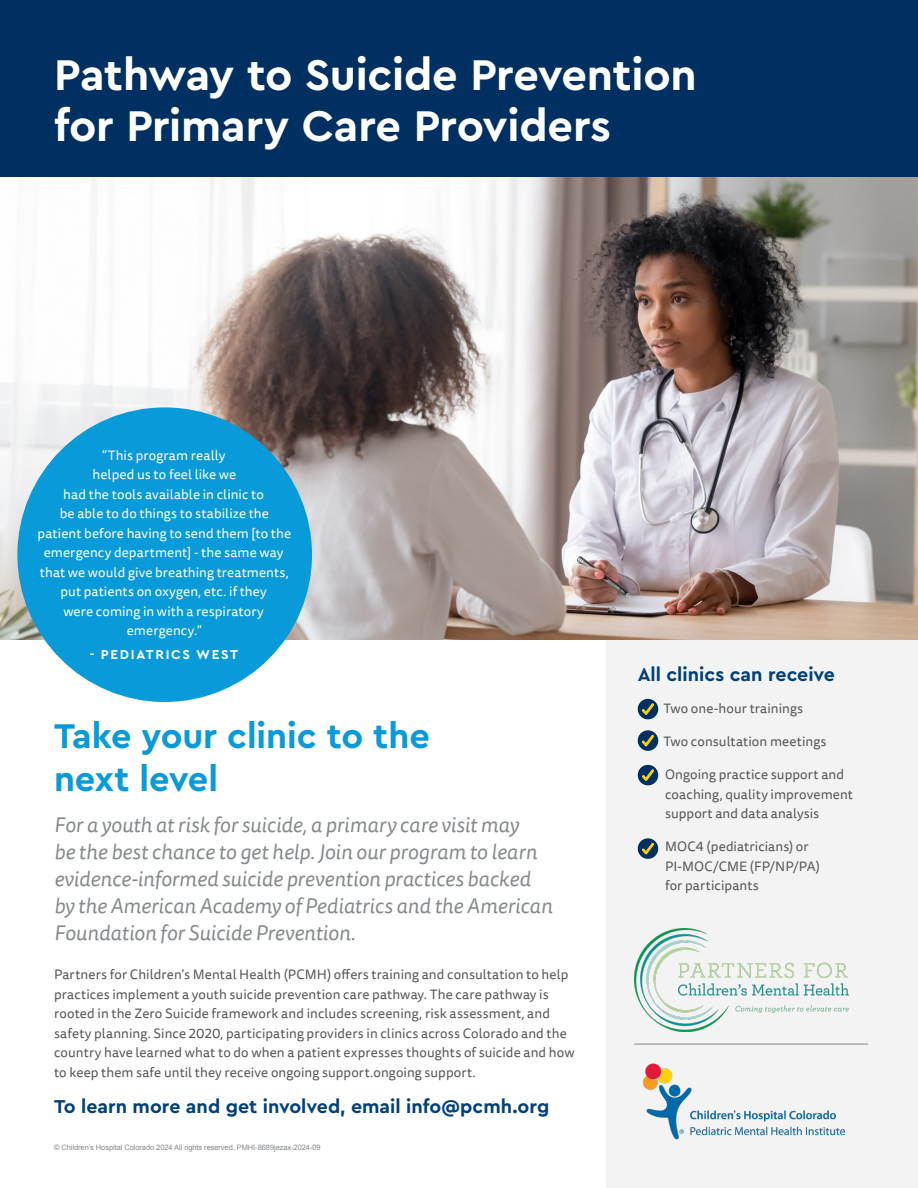
<style>
.page{position:relative;width:918px;height:1188px;background:#fff}
.page>*{position:absolute;margin:0;border:0;box-sizing:border-box;transform-origin:0 0}
.Large_Header{font:700 45px/51px "Cera PRO";letter-spacing:-.005em;color:#fff}
.Medium_Header{font:700 36px/43.2px "Cera PRO";letter-spacing:-.005em;color:#089ad9}
.Overview_Copy{font:italic 21px/27px "Tisa Sans OT";letter-spacing:-.005em;color:#868a8e}
.Second_Level_Header_-_Dark_Blue{font:700 19.5px "Cera PRO";color:#00407b}
.Body_Copy_-_Preferred{font:13.5px/19.5px "Tisa Sans OT";letter-spacing:.005em;color:#57585a}
.Body_Copy_-_Preferred-2{font:13.5px/19.5px "Tisa Sans OT";letter-spacing:.01em;color:#fff;text-align:center}
.Body_Copy_-_Preferred-3{font:700 13.5px "Cera PRO";letter-spacing:.12em;color:#fff}
.Disclaimer_for_Section_1557{font:7.5px "Arial";letter-spacing:-.01em;color:#868a8e}
</style>
<div class="page">
<div style="left:0;top:0;width:918px;height:177px;background:#003061"></div>
<div style="left:606px;top:594px;width:312px;height:594px;background:#f3f3f3"></div>
<img style="left:0;top:177px;width:918px;height:463px">
<img style="left:634px;top:929px;width:215px;height:102px">
<img style="left:642px;top:1063px;width:203px;height:77px">
<div style="left:638px;top:699px;width:20px;height:20px;background:#003061;border-radius:50%"></div>
<svg style="left:642px;top:703px;width:12px;height:12px"></svg>
<div style="left:638px;top:730px;width:20px;height:21px;background:#003061;border-radius:50%"></div>
<svg style="left:642px;top:735px;width:12px;height:11px"></svg>
<div style="left:638px;top:765px;width:20px;height:20px;background:#003061;border-radius:50%"></div>
<svg style="left:642px;top:769px;width:12px;height:12px"></svg>
<div style="left:638px;top:838px;width:20px;height:21px;background:#003061;border-radius:50%"></div>
<svg style="left:642px;top:843px;width:12px;height:11px"></svg>
<hr style="left:634px;top:1044px;width:234px;height:1px;background:#868a8e">
<div style="left:17px;top:407px;width:295px;height:295px;background:#089ad9;border-radius:50%"></div>
<p class="Large_Header" style="left:54px;top:48px;width:644px">Pathway to Suicide Prevention for Primary Care Providers</p>
<p class="Body_Copy_-_Preferred-2" style="left:38px;top:446px;width:255px">“This program really<br>helped us to feel like we<br>had the tools available in clinic to<br>be able to do things to stabilize the patient before having to send them [to the emergency department] - the same way that we would give breathing treatments, put patients on oxygen, etc. if they<br>were coming in with a respiratory emergency.”</p>
<p class="Body_Copy_-_Preferred-3" style="left:90px;top:646px;width:150px">- PEDIATRICS WEST</p>
<p class="Medium_Header" style="left:54px;top:713px;width:377px">Take your clinic to the next level</p>
<p class="Overview_Copy" style="left:54px;top:812px;width:500px">For a youth at risk for suicide, a primary care visit may<br>be the best chance to get help. Join our program to learn evidence-informed suicide prevention practices backed by the American Academy of Pediatrics and the American Foundation for Suicide Prevention.</p>
<p class="Body_Copy_-_Preferred" style="left:54px;top:966px;width:522px">Partners for Children’s Mental Health (PCMH) offers training and consultation to help practices implement a youth suicide prevention care pathway. The care pathway is rooted in the Zero Suicide framework and includes screening, risk assessment, and safety planning. Since 2020, participating providers in clinics across Colorado and the country have learned what to do when a patient expresses thoughts of suicide and how to keep them safe until they receive ongoing support.ongoing support.</p>
<p class="Second_Level_Header_-_Dark_Blue" style="left:54px;top:1093px;width:497px">To learn more and get involved, email info@pcmh.org</p>
<p class="Disclaimer_for_Section_1557" style="left:54px;top:1143px;width:268px">© Children’s Hospital Colorado 2024 All rights reserved. PMHI-8689jezax-2024-09</p>
<p class="Second_Level_Header_-_Dark_Blue" style="left:638px;top:662px;width:199px">All clinics can receive</p>
<p class="Body_Copy_-_Preferred" style="left:664px;top:700px;width:141px">Two one-hour trainings</p>
<p class="Body_Copy_-_Preferred" style="left:664px;top:733px;width:165px">Two consultation meetings</p>
<p class="Body_Copy_-_Preferred" style="left:665px;top:766px;width:190px">Ongoing practice support and coaching, quality improvement support and data analysis</p>
<p class="Body_Copy_-_Preferred" style="left:665px;top:838px;width:157px">MOC4 (pediatricians) or<br>PI-MOC/CME (FP/NP/PA) for participants</p>
</div>
